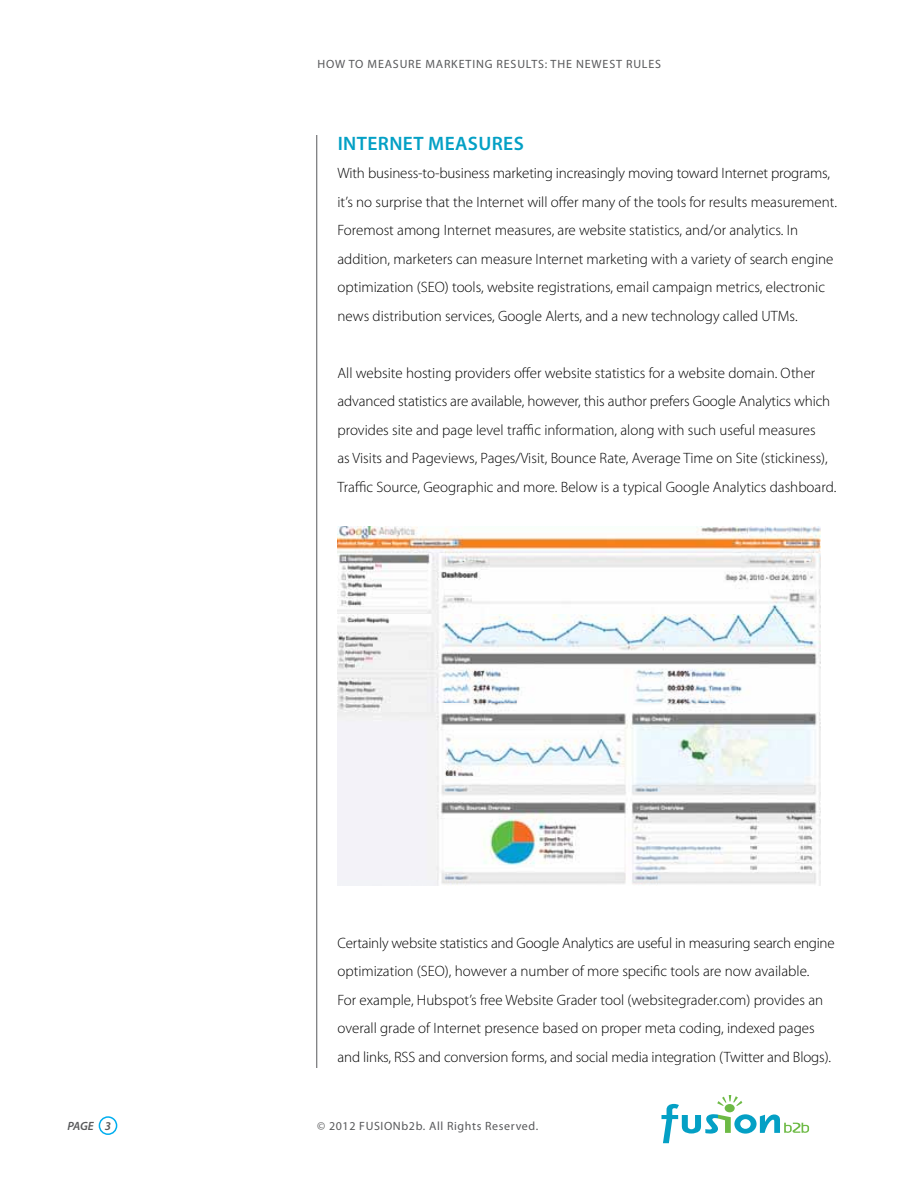
<style>
.page{position:relative;width:918px;height:1188px;background:#fff}
.page>*{position:absolute;margin:0;border:0;box-sizing:border-box;transform-origin:0 0}
.t1{font:600 19.5px "Myriad Pro";letter-spacing:.02em;color:#04a0c5}
.t2{font:300 15px/28.5px "Myriad Pro";color:#000}
.t3{font:12px "Myriad Pro";letter-spacing:.07em;color:#58595b}
.t4{font:12px "Myriad Pro";letter-spacing:.05em;color:#58595b}
.t5{font:italic 600 12px "Myriad Pro";color:#58595b}
</style>
<div class="page">
<svg style="left:98px;top:1116px;width:20px;height:19px"></svg>
<svg style="left:662px;top:1095px;width:147px;height:48px"></svg>
<hr style="left:317px;top:135px;width:1px;height:933px;background:#58595b">
<img style="left:338px;top:526px;width:483px;height:359px">
<p class="t5" style="left:68px;top:1118px;width:45px">PAGE 3</p>
<p class="t3" style="left:317px;top:56px;width:345px">HOW TO MEASURE MARKETING RESULTS: TH E NEWEST RULES</p>
<h1 class="t1" style="left:338px;top:131px;width:188px">INTERN ET MEASURES</h1>
<p class="t2" style="left:338px;top:159px;width:501px">With business-to-business marketing increasingly moving toward Internet programs, it’s no surprise that the Internet will offer many of the tools for results measurement.<br>Foremost among Internet measures, are website statistics, and/or analytics. In addition, marketers can measure Internet marketing with a variety of search engine optimization (SEO) tools, website registrations, email campaign metrics, electronic news distribution services, Google Alerts, and a new technology called UTMs.</p>
<p class="t2" style="left:338px;top:358px;width:500px">All website hosting providers offer website statistics for a website domain. Other advanced statistics are available, however, this author prefers Google Analytics which provides site and page level traffic information, along with such useful measures<br>as Visits and Pageviews, Pages/Visit, Bounce Rate, Average Time on Site (stickiness), Traffic Source, Geographic and more. Below is a typical Google Analytics dashboard.</p>
<p class="t2" style="left:338px;top:928px;width:499px">Certainly website statistics and Google Analytics are useful in measuring search engine optimization (SEO), however a number of more specific tools are now available.<br>For example, Hubspot’s free Website Grader tool (websitegrader.com) provides an overall grade of Internet presence based on proper meta coding, indexed pages and links, RSS and conversion forms, and social media integration (Twitter and Blogs).</p>
<p class="t3" style="left:317px;top:1118px;width:57px">© 2012 FUSION</p>
<p class="t4" style="left:402px;top:1118px;width:138px">B2B. ALL RIGHTS RESERVED.</p>
</div>
